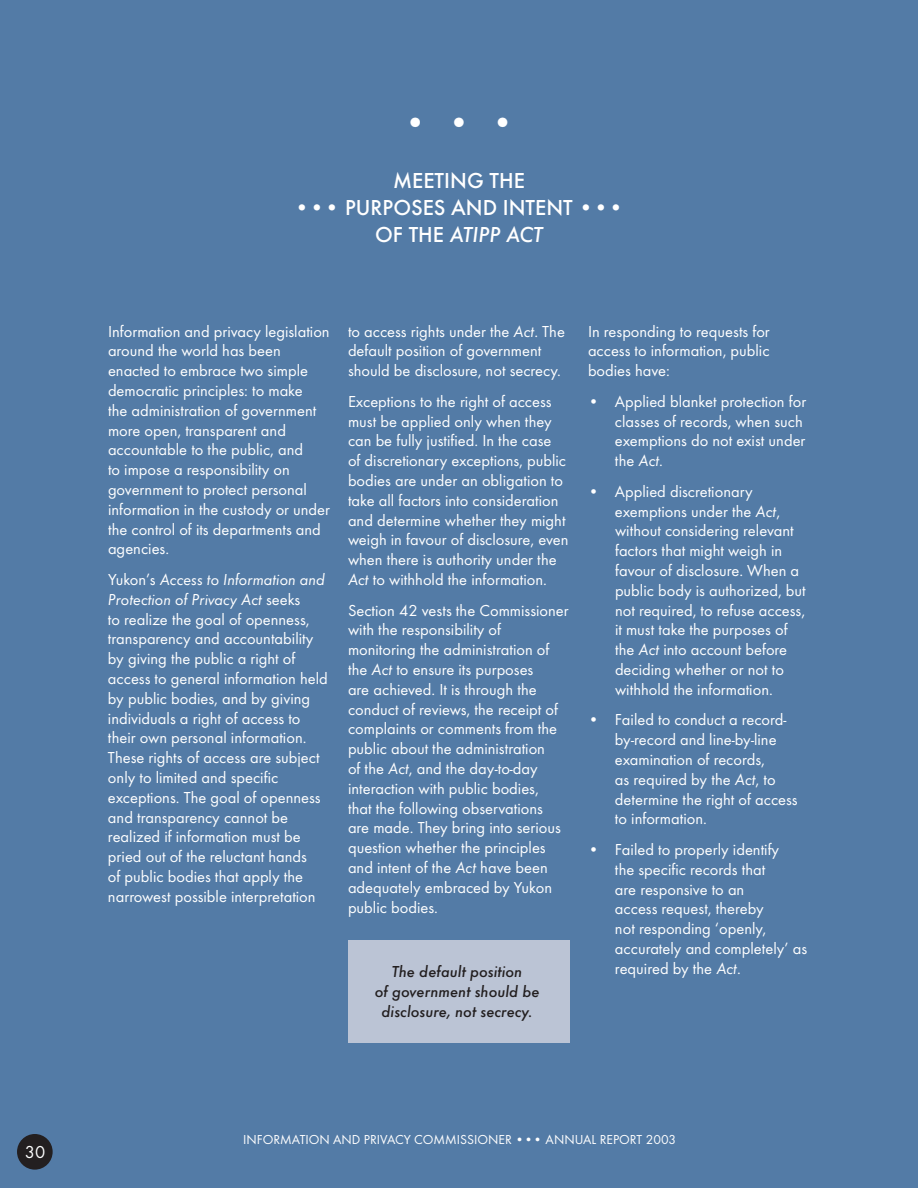
<style>
.page{position:relative;width:918px;height:1188px;background:#537ba6}
.page>*{position:absolute;margin:0;border:0;box-sizing:border-box;transform-origin:0 0}
.t1{font:700 34.5px "Futura T";color:#fff}
.t2{font:500 22.5px/27px "Futura T";color:#fff;text-align:center}
.t3{font:18px "Futura T";color:#fff}
.t4{font:16.5px/19.8px "Futura T";color:#fff}
.t5{font:italic 500 16.5px/19.8px "Futura T";color:#231f20;text-align:center}
.t6{font:13.5px "Futura T";color:#fff}
.s1{font-style:italic}
</style>
<div class="page">
<div style="left:17px;top:1134px;width:36px;height:36px;background:#231f20;border-radius:50%"></div>
<div style="left:348px;top:940px;width:222px;height:103px;background:#bbc4d5"></div>
<p class="t3" style="left:25px;top:1142px;width:22px">30</p>
<h1 class="t1" style="left:404px;top:102px;width:112px">•••</h1>
<h2 class="t2" style="left:393px;top:167px;width:133px">MEETING THE</h2>
<h2 class="t2" style="left:295px;top:194px;width:330px">••• PURPOSES AND INTENT •••<br>OF THE <span class="s1">ATIPP ACT</span></h2>
<p class="t4" style="left:108px;top:321px;width:224px">Information and privacy legislation around the world has been enacted to embrace two simple democratic principles: to make<br>the administration of government more open, transparent and accountable to the public, and<br>to impose a responsibility on government to protect personal information in the custody or under the control of its departments and agencies.</p>
<p class="t4" style="left:108px;top:570px;width:221px">Yukon’s <span class="s1">Access to Information and<br>Protection of Privacy Act</span> seeks<br>to realize the goal of openness, transparency and accountability by giving the public a right of access to general information held by public bodies, and by giving individuals a right of access to their own personal information.<br>These rights of access are subject only to limited and specific exceptions. The goal of openness and transparency cannot be realized if information must be pried out of the reluctant hands<br>of public bodies that apply the narrowest possible interpretation</p>
<p class="t4" style="left:348px;top:321px;width:218px">to access rights under the <span class="s1">Act</span>. The default position of government should be disclosure, not secrecy.</p>
<p class="t4" style="left:348px;top:391px;width:222px">Exceptions to the right of access must be applied only when they can be fully justified. In the case<br>of discretionary exceptions, public bodies are under an obligation to take all factors into consideration and determine whether they might weigh in favour of disclosure, even when there is authority under the <span class="s1">Act</span> to withhold the information.</p>
<p class="t4" style="left:348px;top:600px;width:222px">Section 42 vests the Commissioner with the responsibility of monitoring the administration of the <span class="s1">Act</span> to ensure its purposes<br>are achieved. It is through the conduct of reviews, the receipt of complaints or comments from the public about the administration<br>of the <span class="s1">Act</span>, and the day-to-day interaction with public bodies,<br>that the following observations<br>are made. They bring into serious question whether the principles and intent of the <span class="s1">Act</span> have been adequately embraced by Yukon public bodies.</p>
<p class="t5" style="left:375px;top:962px;width:166px">The default position<br>of government should be disclosure, not secrecy.</p>
<p class="t4" style="left:588px;top:321px;width:183px;text-align:justify">In responding to requests for access to information, public bodies have:</p>
<p class="t4" style="left:615px;top:391px;width:193px;text-indent:-27px">• Applied blanket protection for classes of records, when such exemptions do not exist under the <span class="s1">Act</span>.</p>
<p class="t4" style="left:615px;top:481px;width:192px;text-indent:-27px">• Applied discretionary exemptions under the <span class="s1">Act</span>, without considering relevant factors that might weigh in favour of disclosure. When a public body is authorized, but not required, to refuse access, it must take the purposes of the <span class="s1">Act</span> into account before deciding whether or not to withhold the information.</p>
<p class="t4" style="left:615px;top:710px;width:184px;text-indent:-27px">• Failed to conduct a record&shy;by-record and line-by-line examination of records,<br>as required by the <span class="s1">Act</span>, to determine the right of access to information.</p>
<p class="t4" style="left:615px;top:840px;width:194px;text-indent:-27px">• Failed to properly identify<br>the specific records that<br>are responsive to an<br>access request, thereby<br>not responding ‘openly, accurately and completely’ as required by the <span class="s1">Act</span>.</p>
<p class="t6" style="left:243px;top:1132px;width:435px">INFORMATION AND PRIVACY COMMISSIONER ••• ANNUAL REPORT 2003</p>
</div>
